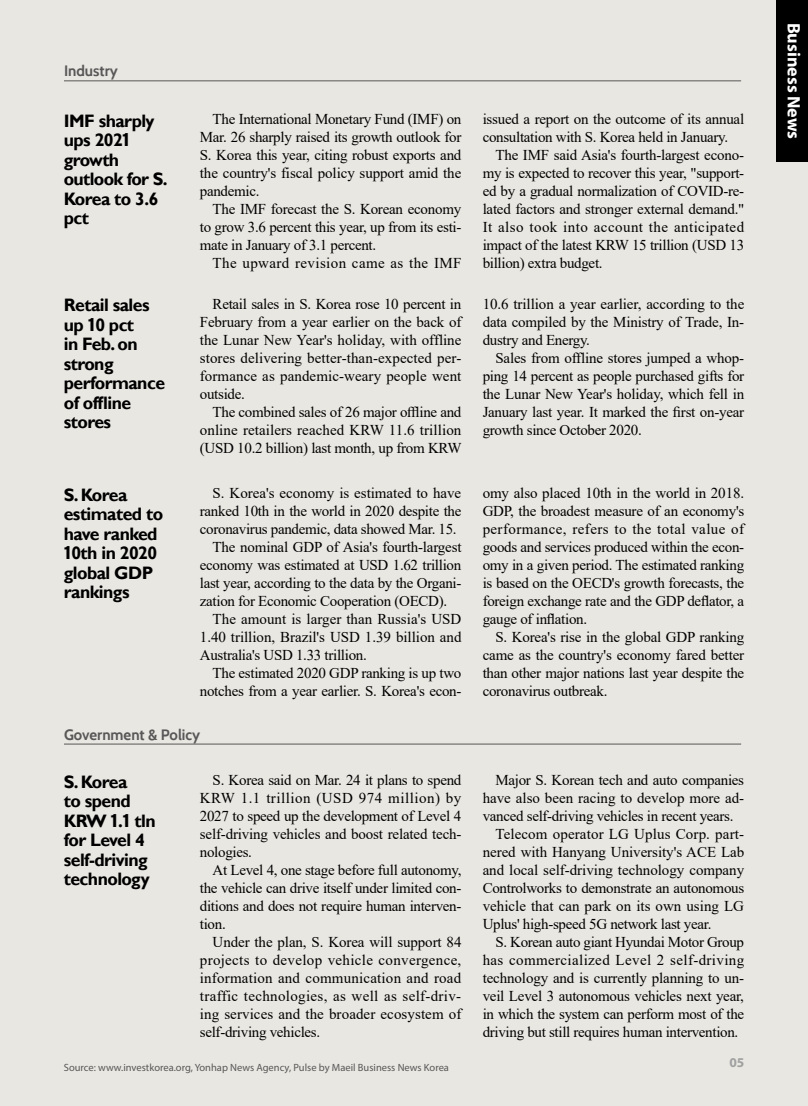
<style>
.page{position:relative;width:808px;height:1106px;background:#e9e7e2}
.page>*{position:absolute;margin:0;border:0;box-sizing:border-box;transform-origin:0 0}
.t1{font:700 18px/19.5px "Gill Sans";letter-spacing:-.03em;color:#000}
.t2{font:700 18px "Myriad Pro";color:#fff}
.t3{font:15px/18px "Times New Roman";letter-spacing:-.02em;color:#000;text-align:justify}
.t4{font:15px "Times New Roman";color:#000}
.t5{font:15px "Times New Roman";letter-spacing:.025em;color:#000}
.t6{font:15px "Times New Roman";letter-spacing:.01em;color:#000}
.t7{font:700 15px "Cabin";color:#595757}
.t8{font:700 13.5px "Myriad Pro";color:#9fa0a0}
.t9{font:10.5px "Myriad Pro";color:#595757}
.s1{font-family:"Helvetica";font-weight:400;font-stretch:extra-condensed}
</style>
<div class="page">
<div style="left:777px;top:0;width:31px;height:162px;background:#000"></div>
<hr style="left:64px;top:80px;width:677px;height:1px;background:#595757">
<hr style="left:64px;top:743px;width:677px;height:1px;background:#595757">
<p class="t7" style="left:64px;top:62px;width:55px">Industry</p>
<p class="t1" style="left:64px;top:111px;width:105px">IMF sharply ups 202<span class="s1">1 </span>growth outlook for S.<br>Korea to 3.6 pct</p>
<p class="t1" style="left:64px;top:296px;width:103px">Retail sales up <span class="s1">1</span>0 pct<br>in Feb. on strong performance of offline stores</p>
<p class="t1" style="left:64px;top:485px;width:101px">S. Korea estimated to have ranked<br><span class="s1">1</span>0th in 2020 global GDP rankings</p>
<p class="t3" style="left:200px;top:109px;width:263px;text-indent:13px">The International Monetary Fund (IMF) on Mar. 26 sharply raised its growth outlook for S. Korea this year, citing robust exports and the country's fiscal policy support amid the pandemic.</p>
<p class="t3" style="left:200px;top:199px;width:263px;text-indent:13px">The IMF forecast the S. Korean economy to grow 3.6 percent this year, up from its esti&shy;mate in January of 3.1 percent.</p>
<p class="t5" style="left:213px;top:252px;width:250px">The upward revision came as the IMF</p>
<p class="t3" style="left:200px;top:294px;width:263px;text-indent:13px">Retail sales in S. Korea rose 10 percent in February from a year earlier on the back of the Lunar New Year's holiday, with offline stores delivering better-than-expected per&shy;formance as pandemic-weary people went outside.</p>
<p class="t3" style="left:200px;top:402px;width:263px;text-indent:13px">The combined sales of 26 major offline and online retailers reached KRW 11.6 trillion (USD 10.2 billion) last month, up from KRW</p>
<p class="t4" style="left:213px;top:482px;width:250px">S. Korea's economy is estimated to have</p>
<p class="t3" style="left:200px;top:501px;width:263px">ranked 10th in the world in 2020 despite the</p>
<p class="t3" style="left:200px;top:519px;width:258px">coronavirus pandemic, data showed Mar. 15.</p>
<p class="t3" style="left:213px;top:537px;width:250px">The nominal GDP of Asia's fourth-largest</p>
<p class="t3" style="left:200px;top:555px;width:263px">economy was estimated at USD 1.62 trillion</p>
<p class="t3" style="left:200px;top:573px;width:263px">last year, according to the data by the Organi-</p>
<p class="t3" style="left:200px;top:591px;width:249px">zation for Economic Cooperation (OECD).</p>
<p class="t4" style="left:213px;top:608px;width:250px">The amount is larger than Russia's USD</p>
<p class="t4" style="left:200px;top:626px;width:263px">1.40 trillion, Brazil's USD 1.39 billion and</p>
<p class="t3" style="left:200px;top:645px;width:168px">Australia's USD 1.33 trillion.</p>
<p class="t3" style="left:213px;top:663px;width:250px">The estimated 2020 GDP ranking is up two</p>
<p class="t3" style="left:200px;top:681px;width:263px">notches from a year earlier. S. Korea's econ-</p>
<p class="t7" style="left:64px;top:725px;width:138px">Government &amp; Policy</p>
<p class="t1" style="left:64px;top:772px;width:93px">S. Korea<br>to spend<br>KRW <span class="s1">1</span>.<span class="s1">1</span> tln for Level 4 self-driving technology</p>
<p class="t3" style="left:200px;top:770px;width:263px;text-indent:13px">S. Korea said on Mar. 24 it plans to spend KRW 1.1 trillion (USD 974 million) by 2027 to speed up the development of Level 4 self-driving vehicles and boost related tech&shy;nologies.</p>
<p class="t3" style="left:200px;top:860px;width:263px;text-indent:13px">At Level 4, one stage before full autonomy, the vehicle can drive itself under limited con&shy;ditions and does not require human interven&shy;tion.</p>
<p class="t3" style="left:200px;top:932px;width:263px;text-indent:13px">Under the plan, S. Korea will support 84 projects to develop vehicle convergence, information and communication and road traffic technologies, as well as self-driv&shy;ing services and the broader ecosystem of self-driving vehicles.</p>
<p class="t9" style="left:64px;top:1060px;width:387px">Source: www.investkorea.org, Yonhap News Agency, Pulse by Maeil Business News Korea</p>
<p class="t3" style="left:483px;top:109px;width:263px">issued a report on the outcome of its annual consultation with S. Korea held in January.</p>
<p class="t3" style="left:483px;top:145px;width:263px;text-indent:13px">The IMF said Asia's fourth-largest econo&shy;my is expected to recover this year, "support&shy;ed by a gradual normalization of COVID-re&shy;lated factors and stronger external demand." It also took into account the anticipated impact of the latest KRW 15 trillion (USD 13 billion) extra budget.</p>
<p class="t3" style="left:483px;top:294px;width:263px">10.6 trillion a year earlier, according to the data compiled by the Ministry of Trade, In&shy;dustry and Energy.</p>
<p class="t3" style="left:483px;top:348px;width:263px;text-indent:13px">Sales from offline stores jumped a whop&shy;ping 14 percent as people purchased gifts for the Lunar New Year's holiday, which fell in January last year. It marked the first on-year growth since October 2020.</p>
<p class="t3" style="left:483px;top:483px;width:263px">omy also placed 10th in the world in 2018.<br>GDP, the broadest measure of an economy's performance, refers to the total value of goods and services produced within the econ&shy;omy in a given period. The estimated ranking is based on the OECD's growth forecasts, the foreign exchange rate and the GDP deflator, a gauge of inflation.</p>
<p class="t3" style="left:483px;top:627px;width:263px;text-indent:13px">S. Korea's rise in the global GDP ranking came as the country's economy fared better than other major nations last year despite the coronavirus outbreak.</p>
<p class="t3" style="left:495px;top:770px;width:250px">Major S. Korean tech and auto companies</p>
<p class="t4" style="left:483px;top:787px;width:263px">have also been racing to develop more ad-</p>
<p class="t3" style="left:483px;top:806px;width:252px">vanced self-driving vehicles in recent years.</p>
<p class="t6" style="left:495px;top:823px;width:250px">Telecom operator LG Uplus Corp. part-</p>
<p class="t3" style="left:483px;top:842px;width:263px">nered with Hanyang University's ACE Lab</p>
<p class="t4" style="left:483px;top:859px;width:263px">and local self-driving technology company</p>
<p class="t3" style="left:483px;top:878px;width:263px">Controlworks to demonstrate an autonomous</p>
<p class="t4" style="left:483px;top:895px;width:263px">vehicle that can park on its own using LG</p>
<p class="t3" style="left:483px;top:914px;width:230px">Uplus' high-speed 5G network last year.</p>
<p class="t3" style="left:495px;top:932px;width:250px">S. Korean auto giant Hyundai Motor Group</p>
<p class="t5" style="left:483px;top:949px;width:263px">has commercialized Level 2 self-driving</p>
<p class="t3" style="left:483px;top:968px;width:263px">technology and is currently planning to un-</p>
<p class="t3" style="left:483px;top:986px;width:263px">veil Level 3 autonomous vehicles next year,</p>
<p class="t3" style="left:483px;top:1004px;width:263px">in which the system can perform most of the</p>
<p class="t3" style="left:483px;top:1022px;width:257px">driving but still requires human intervention.</p>
<p class="t8" style="left:729px;top:1053px;width:16px">05</p>
<p class="t2" style="left:806px;top:23px;width:118px;rotate:90deg">Business News</p>
</div>
